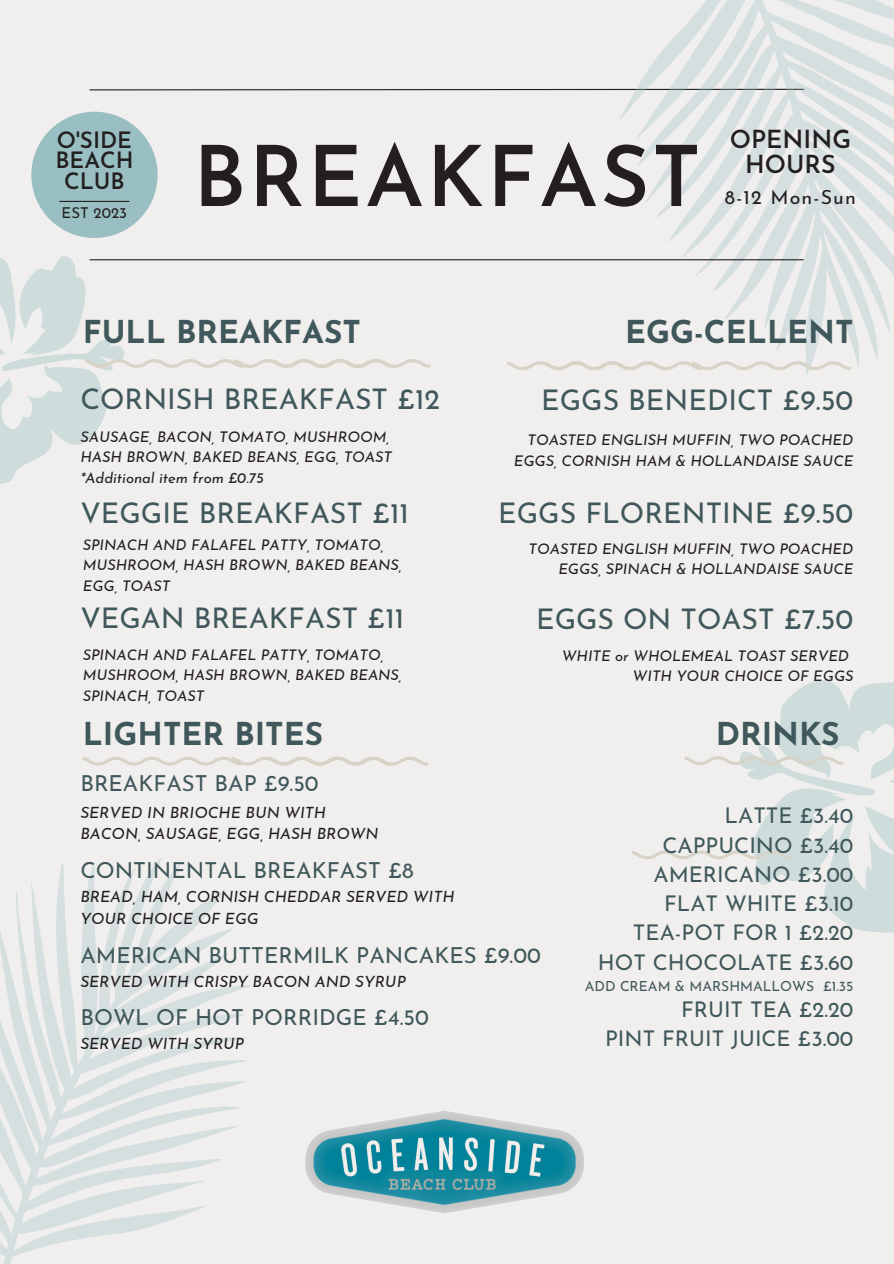
<style>
.page{position:relative;width:894px;height:1264px;background:#fff}
.page>*{position:absolute;margin:0;border:0;box-sizing:border-box;transform-origin:0 0}
.t1{font:600 84px "Josefin Sans";letter-spacing:.03em;color:#231f20}
.t2{font:700 31.5px "Josefin Sans";color:#40585b}
.t3{font:28.5px "Josefin Sans";color:#40585b}
.t4{font:600 24.9px/25.7px "Josefin Sans";color:#231f20;text-align:center}
.t5{font:600 22.5px/20.2px "Josefin Sans";color:#231f20;text-align:center}
.t6{font:22.05px "Josefin Sans";color:#40585b}
.t7{font:21.6px "Josefin Sans";color:#40585b}
.t8{font:19.5px "Josefin Sans";letter-spacing:.06em;color:#231f20}
.t9{font:italic 15.6px "Josefin Sans";color:#231f20}
.t10{font:italic 15.45px/21.8px "Josefin Sans";color:#231f20}
.t11{font:15px "Josefin Sans";color:#231f20}
.t12{font:italic 14.7px/20.2px "Josefin Sans";color:#231f20;text-align:right}
.t13{font:13.95px "Josefin Sans";color:#40585b}
</style>
<div class="page">
<div style="left:0;top:0;width:893px;height:1263px;background:#f1efee"></div>
<svg style="left:89px;top:89px;width:411px;height:2px"></svg>
<svg style="left:500px;top:0;width:393px;height:375px"></svg>
<hr style="left:90px;top:259px;width:713px;height:1px;background:#231f20">
<svg style="left:0;top:858px;width:252px;height:405px"></svg>
<div style="left:31px;top:112px;width:127px;height:126px;background:#99bfc2;border-radius:50%"></div>
<hr style="left:60px;top:201px;width:69px;height:1px;background:#231f20">
<img style="left:305px;top:1111px;width:279px;height:102px">
<svg style="left:507px;top:361px;width:343px;height:9px"></svg>
<svg style="left:0;top:256px;width:430px;height:228px"></svg>
<svg style="left:83px;top:756px;width:345px;height:9px"></svg>
<svg style="left:632px;top:680px;width:261px;height:253px"></svg>
<p class="t5" style="left:55px;top:132px;width:80px">O'SIDE<br>BEACH<br>CLUB</p>
<p class="t11" style="left:62px;top:206px;width:67px">EST 2023</p>
<h4 class="t1" style="left:193px;top:143px;width:509px">BREAKFAST</h4>
<h6 class="t4" style="left:729px;top:128px;width:123px">OPENING<br>HOURS</h6>
<p class="t8" style="left:724px;top:189px;width:132px">8-12 Mon-Sun</p>
<p class="t2" style="left:83px;top:319px;width:279px">FULL BREAKFAST</p>
<h4 class="t3" style="left:80px;top:387px;width:361px">CORNISH BREAKFAST £12</h4>
<p class="t12" style="left:80px;top:428px;width:310px">SAUSAGE, BACON, TOMATO, MUSHROOM,</p>
<h1 class="t12" style="left:80px;top:448px;width:313px">HASH BROWN, BAKED BEANS, EGG, TOAST</h1>
<p class="t12" style="left:80px;top:469px;width:185px">*Additional item from £0.75</p>
<h2 class="t3" style="left:80px;top:501px;width:330px">VEGGIE BREAKFAST £11</h2>
<p class="t12" style="left:83px;top:536px;width:320px;text-align:left">SPINACH AND FALAFEL PATTY, TOMATO,<br>MUSHROOM, HASH BROWN, BAKED BEANS,<br>EGG, TOAST</p>
<h2 class="t3" style="left:80px;top:606px;width:325px">VEGAN BREAKFAST £11</h2>
<p class="t12" style="left:83px;top:646px;width:320px;text-align:left">SPINACH AND FALAFEL PATTY, TOMATO,<br>MUSHROOM, HASH BROWN, BAKED BEANS,<br>SPINACH, TOAST</p>
<h3 class="t2" style="left:83px;top:721px;width:242px">LIGHTER BITES</h3>
<p class="t2" style="left:625px;top:319px;width:230px">EGG-CELLENT</p>
<p class="t3" style="left:541px;top:388px;width:313px">EGGS BENEDICT £9.50</p>
<p class="t12" style="left:513px;top:431px;width:341px">TOASTED ENGLISH MUFFIN, TWO POACHED<br>EGGS, CORNISH HAM &amp; HOLLANDAISE SAUCE</p>
<h3 class="t3" style="left:498px;top:501px;width:356px">EGGS FLORENTINE £9.50</h3>
<h3 class="t12" style="left:528px;top:540px;width:326px">TOASTED ENGLISH MUFFIN, TWO POACHED<br>EGGS, SPINACH &amp; HOLLANDAISE SAUCE</h3>
<p class="t3" style="left:536px;top:607px;width:318px">EGGS ON TOAST £7.50</p>
<p class="t12" style="left:561px;top:647px;width:289px">WHITE or WHOLEMEAL TOAST SERVED</p>
<p class="t12" style="left:632px;top:667px;width:222px">WITH YOUR CHOICE OF EGGS</p>
<p class="t2" style="left:715px;top:721px;width:125px">DRINKS</p>
<p class="t6" style="left:80px;top:774px;width:240px">BREAKFAST BAP £9.50</p>
<p class="t9" style="left:80px;top:806px;width:247px">SERVED IN BRIOCHE BUN WITH</p>
<p class="t9" style="left:80px;top:827px;width:299px">BACON, SAUSAGE, EGG, HASH BROWN</p>
<p class="t6" style="left:80px;top:861px;width:334px">CONTINENTAL BREAKFAST £8</p>
<h3 class="t10" style="left:80px;top:887px;width:375px">BREAD, HAM, CORNISH CHEDDAR SERVED WITH<br>YOUR CHOICE OF EGG</h3>
<h3 class="t6" style="left:80px;top:946px;width:462px">AMERICAN BUTTERMILK PANCAKES £9.00</h3>
<p class="t10" style="left:80px;top:972px;width:327px">SERVED WITH CRISPY BACON AND SYRUP</p>
<h3 class="t6" style="left:80px;top:1008px;width:350px">BOWL OF HOT PORRIDGE £4.50</h3>
<p class="t10" style="left:80px;top:1034px;width:165px">SERVED WITH SYRUP</p>
<p class="t7" style="left:724px;top:807px;width:130px">LATTE £3.40</p>
<p class="t7" style="left:662px;top:836px;width:192px">CAPPUCINO £3.40</p>
<h2 class="t7" style="left:653px;top:865px;width:201px">AMERICANO £3.00</h2>
<h2 class="t7" style="left:664px;top:894px;width:191px">FLAT WHITE £3.10</h2>
<p class="t7" style="left:632px;top:924px;width:222px">TEA-POT FOR 1 £2.20</p>
<p class="t7" style="left:597px;top:953px;width:257px">HOT CHOCOLATE £3.60</p>
<p class="t13" style="left:584px;top:980px;width:270px">ADD CREAM &amp; MARSHMALLOWS £1.35</p>
<p class="t7" style="left:681px;top:1000px;width:174px">FRUIT TEA £2.20</p>
<h5 class="t7" style="left:605px;top:1029px;width:250px">PINT FRUIT JUICE £3.00</h5>
</div>
